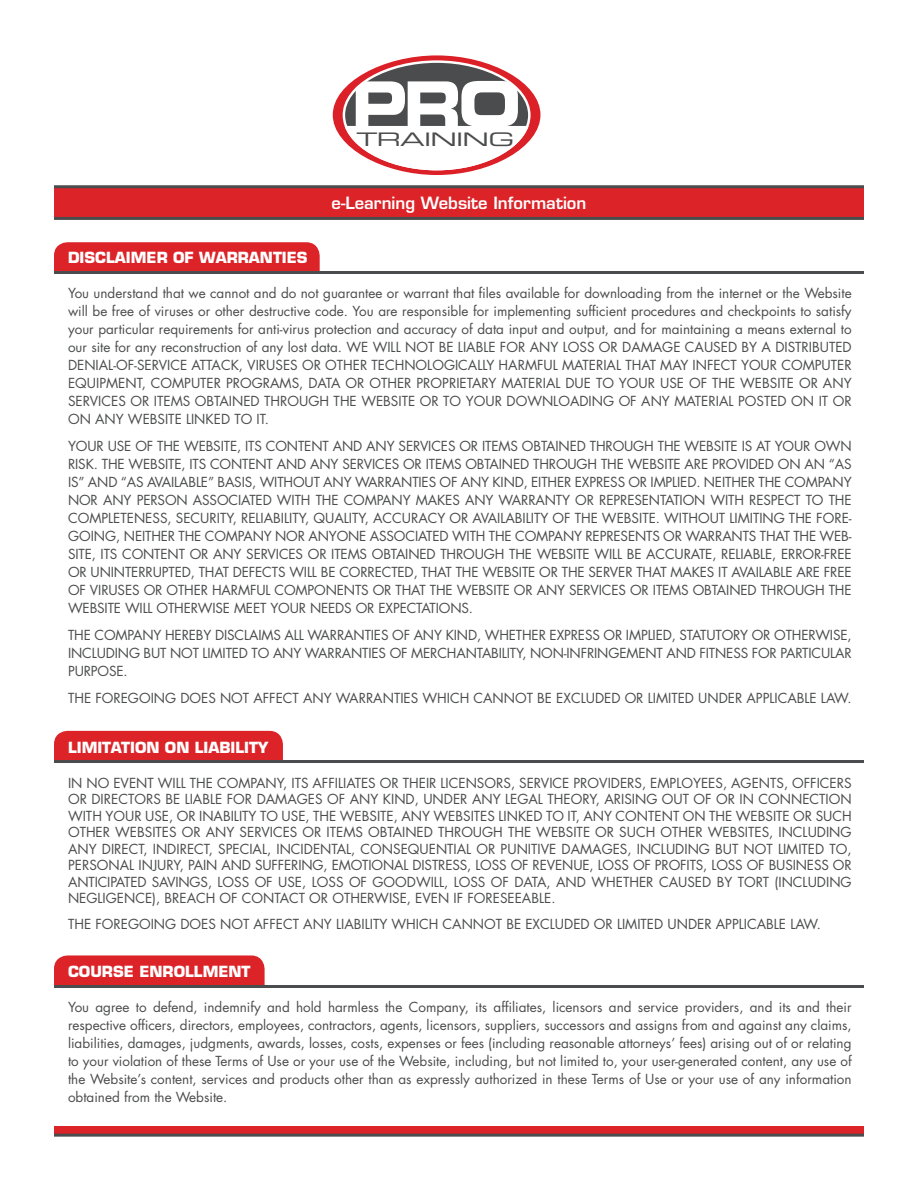
<style>
.page{position:relative;width:918px;height:1188px;background:#fff}
.page>*{position:absolute;margin:0;border:0;box-sizing:border-box;transform-origin:0 0}
.t1{font:18.6px "Eurostile LT Std Ex 2";letter-spacing:-.035em;color:#4b4c4d;scale:1.31 1}
.t2{font:600 16.5px "Eurostile LT Std";color:#fff}
.t3{font:700 15px "Eurostile LT Std";color:#fff}
.t4{font:13.5px/18px "Futura Std";color:#4b4c4d;text-align:justify}
</style>
<div class="page">
<div style="left:54px;top:187px;width:810px;height:31px;background:#dc2328"></div>
<div style="left:333px;top:55px;width:207px;height:120px;background:#dc2027;border-radius:50%"></div>
<svg style="left:343px;top:60px;width:188px;height:110px"></svg>
<svg style="left:54px;top:242px;width:266px;height:30px;background:#d7282d"></svg>
<hr style="left:54px;top:272px;width:810px;height:2px;background:#4b4c4d">
<div style="left:54px;top:731px;width:229px;height:29px;background:#dc2328"></div>
<hr style="left:54px;top:760px;width:810px;height:3px;background:#4b4c4d">
<div style="left:54px;top:1127px;width:810px;height:7px;background:#dc2328"></div>
<hr style="left:54px;top:185px;width:810px;height:3px;background:#4b4c4d">
<div style="left:54px;top:955px;width:211px;height:30px;background:#dc2328"></div>
<hr style="left:54px;top:985px;width:810px;height:2px;background:#4b4c4d">
<hr style="left:54px;top:1134px;width:810px;height:3px;background:#4b4c4d">
<hr style="left:54px;top:217px;width:810px;height:3px;background:#4b4c4d">
<p class="t1" style="left:357px;top:127px;width:122px">TRAINING</p>
<p class="t3" style="left:68px;top:249px;width:241px">DISCLAIMER OF WARRANTIES</p>
<p class="t2" style="left:332px;top:192px;width:256px">e-Learning Website Information</p>
<p class="t4" style="left:68px;top:285px;width:785px">You understand that we cannot and do not guarantee or warrant that files available for downloading from the internet or the Website will be free of viruses or other destructive code. You are responsible for implementing sufficient procedures and checkpoints to satisfy your particular requirements for anti-virus protection and accuracy of data input and output, and for maintaining a means external to our site for any reconstruction of any lost data. WE WILL NOT BE LIABLE FOR ANY LOSS OR DAMAGE CAUSED BY A DISTRIBUTED DENIAL-OF-SERVICE ATTACK, VIRUSES OR OTHER TECHNOLOGICALLY HARMFUL MATERIAL THAT MAY INFECT YOUR COMPUTER EQUIPMENT, COMPUTER PROGRAMS, DATA OR OTHER PROPRIETARY MATERIAL DUE TO YOUR USE OF THE WEBSITE OR ANY SERVICES OR ITEMS OBTAINED THROUGH THE WEBSITE OR TO YOUR DOWNLOADING OF ANY MATERIAL POSTED ON IT OR ON ANY WEBSITE LINKED TO IT.</p>
<p class="t4" style="left:68px;top:438px;width:785px">YOUR USE OF THE WEBSITE, ITS CONTENT AND ANY SERVICES OR ITEMS OBTAINED THROUGH THE WEBSITE IS AT YOUR OWN RISK. THE WEBSITE, ITS CONTENT AND ANY SERVICES OR ITEMS OBTAINED THROUGH THE WEBSITE ARE PROVIDED ON AN “AS IS” AND “AS AVAILABLE” BASIS, WITHOUT ANY WARRANTIES OF ANY KIND, EITHER EXPRESS OR IMPLIED. NEITHER THE COMPANY NOR ANY PERSON ASSOCIATED WITH THE COMPANY MAKES ANY WARRANTY OR REPRESENTATION WITH RESPECT TO THE COMPLETENESS, SECURITY, RELIABILITY, QUALITY, ACCURACY OR AVAILABILITY OF THE WEBSITE. WITHOUT LIMITING THE FORE-GOING, NEITHER THE COMPANY NOR ANYONE ASSOCIATED WITH THE COMPANY REPRESENTS OR WARRANTS THAT THE WEB-SITE, ITS CONTENT OR ANY SERVICES OR ITEMS OBTAINED THROUGH THE WEBSITE WILL BE ACCURATE, RELIABLE, ERROR-FREE OR UNINTERRUPTED, THAT DEFECTS WILL BE CORRECTED, THAT THE WEBSITE OR THE SERVER THAT MAKES IT AVAILABLE ARE FREE OF VIRUSES OR OTHER HARMFUL COMPONENTS OR THAT THE WEBSITE OR ANY SERVICES OR ITEMS OBTAINED THROUGH THE WEBSITE WILL OTHERWISE MEET YOUR NEEDS OR EXPECTATIONS.</p>
<p class="t4" style="left:68px;top:627px;width:785px">THE COMPANY HEREBY DISCLAIMS ALL WARRANTIES OF ANY KIND, WHETHER EXPRESS OR IMPLIED, STATUTORY OR OTHERWISE, INCLUDING BUT NOT LIMITED TO ANY WARRANTIES OF MERCHANTABILITY, NON-INFRINGEMENT AND FITNESS FOR PARTICULAR PURPOSE.</p>
<p class="t4" style="left:68px;top:690px;width:785px">THE FOREGOING DOES NOT AFFECT ANY WARRANTIES WHICH CANNOT BE EXCLUDED OR LIMITED UNDER APPLICABLE LAW.</p>
<p class="t3" style="left:68px;top:738px;width:202px">LIMITATION ON LIABILITY</p>
<p class="t4" style="left:68px;top:775px;width:785px;line-height:16.5px">IN NO EVENT WILL THE COMPANY, ITS AFFILIATES OR THEIR LICENSORS, SERVICE PROVIDERS, EMPLOYEES, AGENTS, OFFICERS OR DIRECTORS BE LIABLE FOR DAMAGES OF ANY KIND, UNDER ANY LEGAL THEORY, ARISING OUT OF OR IN CONNECTION WITH YOUR USE, OR INABILITY TO USE, THE WEBSITE, ANY WEBSITES LINKED TO IT, ANY CONTENT ON THE WEBSITE OR SUCH OTHER WEBSITES OR ANY SERVICES OR ITEMS OBTAINED THROUGH THE WEBSITE OR SUCH OTHER WEBSITES, INCLUDING ANY DIRECT, INDIRECT, SPECIAL, INCIDENTAL, CONSEQUENTIAL OR PUNITIVE DAMAGES, INCLUDING BUT NOT LIMITED TO, PERSONAL INJURY, PAIN AND SUFFERING, EMOTIONAL DISTRESS, LOSS OF REVENUE, LOSS OF PROFITS, LOSS OF BUSINESS OR ANTICIPATED SAVINGS, LOSS OF USE, LOSS OF GOODWILL, LOSS OF DATA, AND WHETHER CAUSED BY TORT (INCLUDING NEGLIGENCE), BREACH OF CONTACT OR OTHERWISE, EVEN IF FORESEEABLE.</p>
<p class="t4" style="left:68px;top:915px;width:755px">THE FOREGOING DOES NOT AFFECT ANY LIABILITY WHICH CANNOT BE EXCLUDED OR LIMITED UNDER APPLICABLE LAW.</p>
<p class="t3" style="left:68px;top:963px;width:184px">COURSE ENROLLMENT</p>
<p class="t4" style="left:68px;top:999px;width:785px">You agree to defend, indemnify and hold harmless the Company, its affiliates, licensors and service providers, and its and their respective officers, directors, employees, contractors, agents, licensors, suppliers, successors and assigns from and against any claims, liabilities, damages, judgments, awards, losses, costs, expenses or fees (including reasonable attorneys’ fees) arising out of or relating to your violation of these Terms of Use or your use of the Website, including, but not limited to, your user-generated content, any use of the Website’s content, services and products other than as expressly authorized in these Terms of Use or your use of any information obtained from the Website.</p>
</div>
